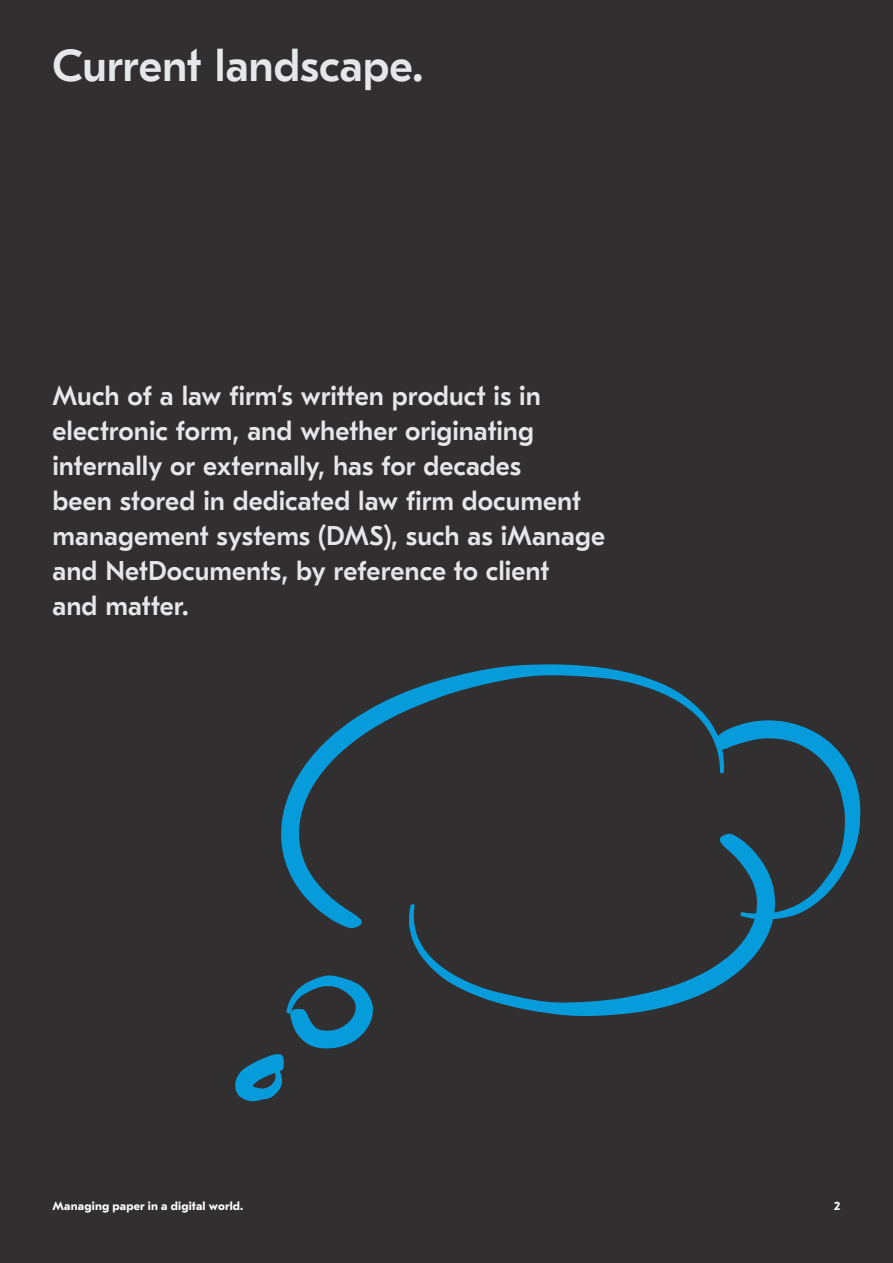
<style>
.page{position:relative;width:893px;height:1263px;background:#312f30}
.page>*{position:absolute;margin:0;border:0;box-sizing:border-box;transform-origin:0 0}
.t1{font:500 45px "GT Eesti Pro Text";letter-spacing:-.005em;color:#e6e7e9}
.t2{font:500 27px/35px "GT Eesti Pro Text";color:#e6e7e9}
.t3{font:700 12px "GT Eesti Pro Text";letter-spacing:.015em;color:#fff}
</style>
<div class="page">
<svg style="left:281px;top:664px;width:579px;height:352px"></svg>
<svg style="left:235px;top:1054px;width:49px;height:47px"></svg>
<svg style="left:286px;top:975px;width:87px;height:73px"></svg>
<h1 class="t1" style="left:53px;top:41px;width:372px">Current landscape.</h1>
<p class="t2" style="left:53px;top:379px;width:554px">Much of a law firm’s written product is in electronic form, and whether originating internally or externally, has for decades<br>been stored in dedicated law firm document management systems (DMS), such as iManage and NetDocuments, by reference to client<br>and matter.</p>
<p class="t3" style="left:53px;top:1200px;width:192px">Managing paper in a digital world.</p>
<p class="t3" style="left:834px;top:1200px;width:8px">2</p>
</div>
